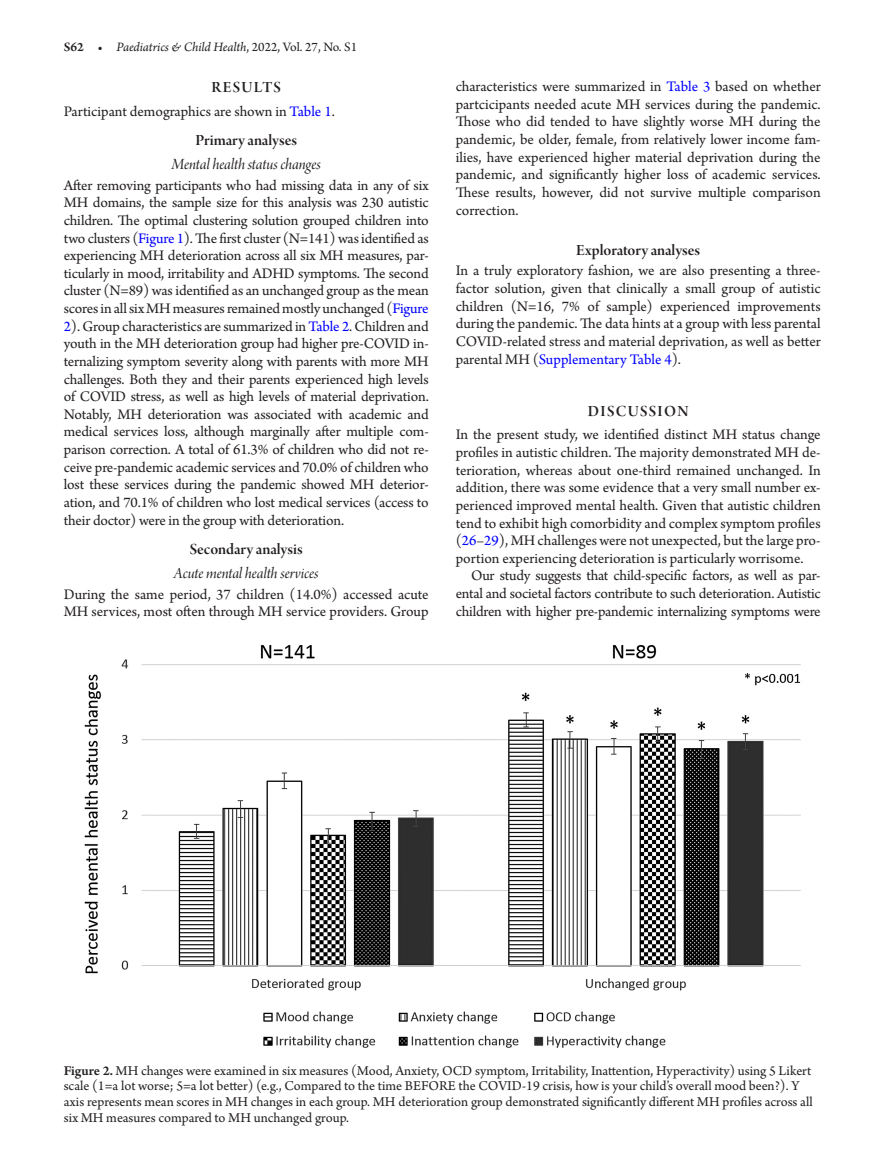
<style>
.page{position:relative;width:893px;height:1174px;background:#fff}
.page>*{position:absolute;margin:0;border:0;box-sizing:border-box;transform-origin:0 0}
.t1{font:16.5px "Arno Pro Smbd Display";color:#231f20}
.t2{font:16.5px "Arno Pro Italic Display";letter-spacing:-.005em;color:#231f20}
.t3{font:16.5px "Arno Pro Smbd Display";letter-spacing:.085em;color:#231f20}
.t4{font:16.5px "Arno Pro Smbd Display";letter-spacing:.08em;color:#231f20}
.t5{font:15.3px/17.5px "Arno Pro";letter-spacing:-.005em;color:#231f20;text-align:justify}
.t6{font:14.25px/15.8px "Arno Pro";color:#231f20}
.t7{font:italic 13.5px "Arno Pro";letter-spacing:-.005em;color:#231f20}
.s1{font-weight:600;font-style:normal}
.s2{font-style:normal}
.s3{color:#00f}
.s4{font-weight:600}
</style>
<div class="page">
<img style="left:84px;top:645px;width:717px;height:403px">
<p class="t7" style="left:64px;top:39px;width:295px"><span class="s1">S62 •</span> Paediatrics &amp; Child Health<span class="s2">, 2022, Vol. 27, No. S1</span></p>
<p class="t4" style="left:212px;top:78px;width:71px">RESULTS</p>
<p class="t5" style="left:64px;top:103px;width:273px">Participant demographics are shown in <span class="s3">Table 1</span>.</p>
<p class="t1" style="left:195px;top:131px;width:103px">Primary analyses</p>
<p class="t2" style="left:172px;top:155px;width:151px">Mental health status changes</p>
<p class="t5" style="left:64px;top:177px;width:366px">After removing participants who had missing data in any of six MH domains, the sample size for this analysis was 230 autistic children. The optimal clustering solution grouped children into two clusters (<span class="s3">Figure 1</span>). The first cluster (N=141) was identified as experiencing MH deterioration across all six MH measures, par&shy;ticularly in mood, irritability and ADHD symptoms. The second cluster (N=89) was identified as an unchanged group as the mean scores in all six MH measures remained mostly unchanged (<span class="s3">Figure 2</span>). Group characteristics are summarized in <span class="s3">Table 2</span>. Children and youth in the MH deterioration group had higher pre-COVID in&shy;ternalizing symptom severity along with parents with more MH challenges. Both they and their parents experienced high levels of COVID stress, as well as high levels of material deprivation.<br>Notably, MH deterioration was associated with academic and medical services loss, although marginally after multiple com&shy;parison correction. A total of 61.3% of children who did not re&shy;ceive pre-pandemic academic services and 70.0% of children who lost these services during the pandemic showed MH deterior&shy;ation, and 70.1% of children who lost medical services (access to their doctor) were in the group with deterioration.</p>
<p class="t1" style="left:190px;top:540px;width:114px">Secondary analysis</p>
<p class="t2" style="left:174px;top:564px;width:146px">Acute mental health services</p>
<p class="t5" style="left:64px;top:586px;width:366px">During the same period, 37 children (14.0%) accessed acute<br>MH services, most often through MH service providers. Group</p>
<p class="t5" style="left:456px;top:79px;width:366px">characteristics were summarized in <span class="s3">Table 3</span> based on whether partcicipants needed acute MH services during the pandemic.<br>Those who did tended to have slightly worse MH during the pandemic, be older, female, from relatively lower income fam&shy;ilies, have experienced higher material deprivation during the pandemic, and significantly higher loss of academic services.<br>These results, however, did not survive multiple comparison correction.</p>
<p class="t1" style="left:576px;top:241px;width:125px">Exploratory analyses</p>
<p class="t5" style="left:456px;top:263px;width:366px">In a truly exploratory fashion, we are also presenting a three&shy;factor solution, given that clinically a small group of autistic children (N=16, 7% of sample) experienced improvements during the pandemic. The data hints at a group with less parental COVID-related stress and material deprivation, as well as better parental MH (<span class="s3">Supplementary Table 4</span>).</p>
<p class="t3" style="left:588px;top:402px;width:102px">DISCUSSION</p>
<p class="t5" style="left:456px;top:427px;width:366px">In the present study, we identified distinct MH status change profiles in autistic children. The majority demonstrated MH de&shy;terioration, whereas about one-third remained unchanged. In addition, there was some evidence that a very small number ex&shy;perienced improved mental health. Given that autistic children tend to exhibit high comorbidity and complex symptom profiles (<span class="s3">26</span>–<span class="s3">29</span>), MH challenges were not unexpected, but the large pro&shy;portion experiencing deterioration is particularly worrisome.</p>
<p class="t5" style="left:456px;top:568px;width:366px;text-indent:15px">Our study suggests that child-specific factors, as well as par&shy;ental and societal factors contribute to such deterioration. Autistic children with higher pre-pandemic internalizing symptoms were</p>
<p class="t6" style="left:64px;top:1063px;width:750px"><span class="s4">Figure 2.</span> MH changes were examined in six measures (Mood, Anxiety, OCD symptom, Irritability, Inattention, Hyperactivity) using 5 Likert scale (1=a lot worse; 5=a lot better) (e.g., Compared to the time BEFORE the COVID-19 crisis, how is your child’s overall mood been?). Y axis represents mean scores in MH changes in each group. MH deterioration group demonstrated significantly different MH profiles across all six MH measures compared to MH unchanged group.</p>
</div>
